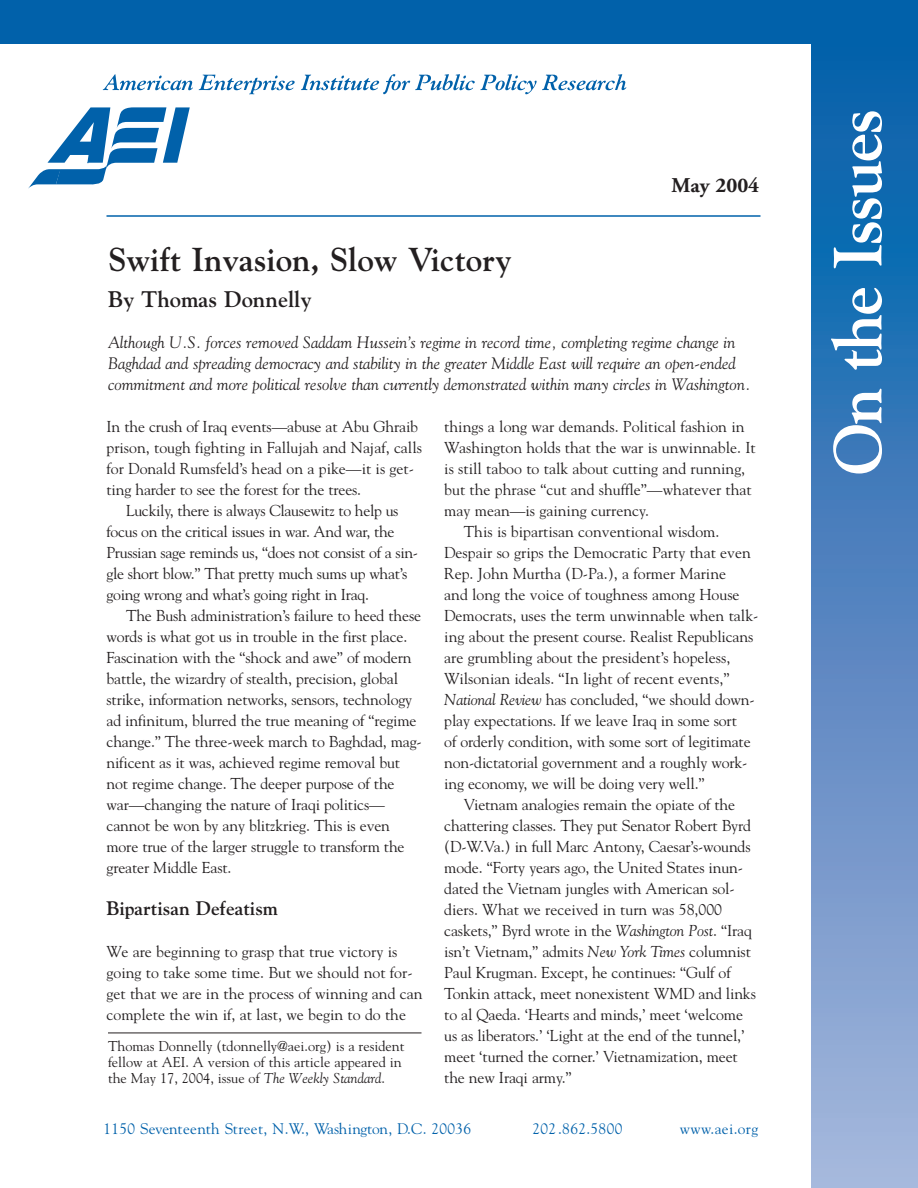
<style>
.page{position:relative;width:918px;height:1188px;background:#fff}
.page>*{position:absolute;margin:0;border:0;box-sizing:border-box;transform-origin:0 0}
.t1{font:700 67.5px "Goudy";letter-spacing:-.035em;color:#fff}
.t2{font:700 33px "Goudy";color:#231f20}
.t3{font:700 22.5px "Goudy";color:#231f20}
.t4{font:700 21px "Adobe Garamond";color:#231f20}
.t5{font:700 19.5px "Goudy";color:#231f20}
.t6{font:italic 16.5px/21px "Goudy";color:#231f20}
.t7{font:15.75px/21px "Goudy";letter-spacing:-.01em;color:#231f20}
.t8{font:15.3px "Goudy";letter-spacing:.025em;color:#0161aa}
.t9{font:14.25px/15.8px "Goudy";color:#231f20}
.s1{font-style:italic}
</style>
<div class="page">
<svg style="left:812px;top:44px;width:106px;height:1144px;background:#5287c1"></svg>
<div style="left:0;top:0;width:918px;height:44px;background:#0161aa"></div>
<hr style="left:106px;top:215px;width:654px;height:2px;background:#0161aa">
<svg style="left:28px;top:107px;width:162px;height:82px"></svg>
<svg style="left:103px;top:74px;width:90px;height:16px"></svg>
<svg style="left:199px;top:75px;width:96px;height:19px"></svg>
<svg style="left:301px;top:74px;width:325px;height:20px"></svg>
<hr style="left:108px;top:1033px;width:314px;height:1px;background:#231f20">
<h3 class="t4" style="left:672px;top:177px;width:89px">May 2004</h3>
<h2 class="t2" style="left:108px;top:246px;width:405px">Swift Invasion, Slow Victory</h2>
<h3 class="t3" style="left:108px;top:290px;width:205px">By Thomas Donnelly</h3>
<p class="t6" style="left:108px;top:333px;width:644px">Although U.S. forces removed Saddam Hussein’s regime in record time, completing regime change in<br>Baghdad and spreading democracy and stability in the greater Middle East will require an open-ended commitment and more political resolve than currently demonstrated within many circles in Washington.</p>
<p class="t7" style="left:444px;top:417px;width:302px">things a long war demands. Political fashion in</p>
<p class="t7" style="left:444px;top:438px;width:313px">Washington holds that the war is unwinnable. It</p>
<p class="t7" style="left:444px;top:459px;width:302px">is still taboo to talk about cutting and running,</p>
<p class="t7" style="left:444px;top:480px;width:309px">but the phrase “cut and shuffle”—whatever that</p>
<p class="t7" style="left:444px;top:501px;width:206px">may mean—is gaining currency.</p>
<p class="t7" style="left:464px;top:522px;width:257px">This is bipartisan conventional wisdom.</p>
<p class="t7" style="left:444px;top:543px;width:308px">Despair so grips the Democratic Party that even</p>
<p class="t7" style="left:444px;top:564px;width:283px">Rep. John Murtha (D-Pa.), a former Marine</p>
<p class="t7" style="left:444px;top:585px;width:297px">and long the voice of toughness among House</p>
<p class="t7" style="left:444px;top:606px;width:316px">Democrats, uses the term unwinnable when talk-</p>
<p class="t7" style="left:444px;top:627px;width:311px">ing about the present course. Realist Republicans</p>
<p class="t7" style="left:444px;top:648px;width:288px">are grumbling about the president’s hopeless,</p>
<p class="t7" style="left:444px;top:669px;width:287px">Wilsonian ideals. “In light of recent events,”</p>
<p class="t7" style="left:444px;top:690px;width:312px"><span class="s1">National Review</span> has concluded, “we should down-</p>
<p class="t7" style="left:444px;top:711px;width:294px">play expectations. If we leave Iraq in some sort</p>
<p class="t7" style="left:444px;top:732px;width:308px">of orderly condition, with some sort of legitimate</p>
<p class="t7" style="left:444px;top:753px;width:305px">non-dictatorial government and a roughly work-</p>
<p class="t7" style="left:444px;top:774px;width:262px">ing economy, we will be doing very well.”</p>
<p class="t7" style="left:464px;top:795px;width:273px">Vietnam analogies remain the opiate of the</p>
<p class="t7" style="left:444px;top:816px;width:308px">chattering classes. They put Senator Robert Byrd</p>
<p class="t7" style="left:444px;top:837px;width:308px">(D-W.Va.) in full Marc Antony, Caesar’s-wounds</p>
<p class="t7" style="left:444px;top:858px;width:300px">mode. “Forty years ago, the United States inun-</p>
<p class="t7" style="left:444px;top:879px;width:292px">dated the Vietnam jungles with American sol-</p>
<p class="t7" style="left:444px;top:900px;width:279px">diers. What we received in turn was 58,000</p>
<p class="t7" style="left:444px;top:921px;width:309px">caskets,” Byrd wrote in the <span class="s1">Washington Post</span>. “Iraq</p>
<p class="t7" style="left:444px;top:942px;width:308px">isn’t Vietnam,” admits <span class="s1">New York Times</span> columnist</p>
<p class="t7" style="left:444px;top:963px;width:288px">Paul Krugman. Except, he continues: “Gulf of</p>
<p class="t7" style="left:444px;top:984px;width:313px">Tonkin attack, meet nonexistent WMD and links</p>
<p class="t7" style="left:444px;top:1005px;width:300px">to al Qaeda. ‘Hearts and minds,’ meet ‘welcome</p>
<p class="t7" style="left:444px;top:1026px;width:302px">us as liberators.’ ‘Light at the end of the tunnel,’</p>
<p class="t7" style="left:444px;top:1047px;width:295px">meet ‘turned the corner.’ Vietnamization, meet</p>
<p class="t7" style="left:444px;top:1068px;width:129px">the new Iraqi army.”</p>
<p class="t8" style="left:104px;top:1123px;width:369px">1150 Seventeenth Street, N.W., Washington, D.C. 20036</p>
<p class="t8" style="left:532px;top:1123px;width:91px">202.862.5800</p>
<p class="t8" style="left:680px;top:1123px;width:80px">www.aei.org</p>
<p class="t7" style="left:106px;top:417px;width:317px">In the crush of Iraq events—abuse at Abu Ghraib prison, tough fighting in Fallujah and Najaf, calls for Donald Rumsfeld’s head on a pike—it is get&shy;ting harder to see the forest for the trees.</p>
<p class="t7" style="left:106px;top:501px;width:313px;text-indent:20px">Luckily, there is always Clausewitz to help us focus on the critical issues in war. And war, the Prussian sage reminds us, “does not consist of a sin&shy;gle short blow.” That pretty much sums up what’s going wrong and what’s going right in Iraq.</p>
<p class="t7" style="left:106px;top:606px;width:317px;text-indent:20px">The Bush administration’s failure to heed these words is what got us in trouble in the first place.<br>Fascination with the “shock and awe” of modern battle, the wizardry of stealth, precision, global strike, information networks, sensors, technology ad infinitum, blurred the true meaning of “regime change.” The three-week march to Baghdad, mag&shy;nificent as it was, achieved regime removal but not regime change. The deeper purpose of the war—changing the nature of Iraqi politics— cannot be won by any blitzkrieg. This is even more true of the larger struggle to transform the greater Middle East.</p>
<p class="t5" style="left:106px;top:900px;width:173px">Bipartisan Defeatism</p>
<p class="t7" style="left:106px;top:942px;width:318px">We are beginning to grasp that true victory is going to take some time. But we should not for&shy;get that we are in the process of winning and can complete the win if, at last, we begin to do the</p>
<p class="t9" style="left:108px;top:1039px;width:298px">Thomas Donnelly (tdonnelly@aei.org) is a resident fellow at AEI. A version of this article appeared in the May 17, 2004, issue of <span class="s1">The Weekly Standard</span>.</p>
<h1 class="t1" style="left:831px;top:475px;width:368px;rotate:-90deg">On the Issues</h1>
</div>
